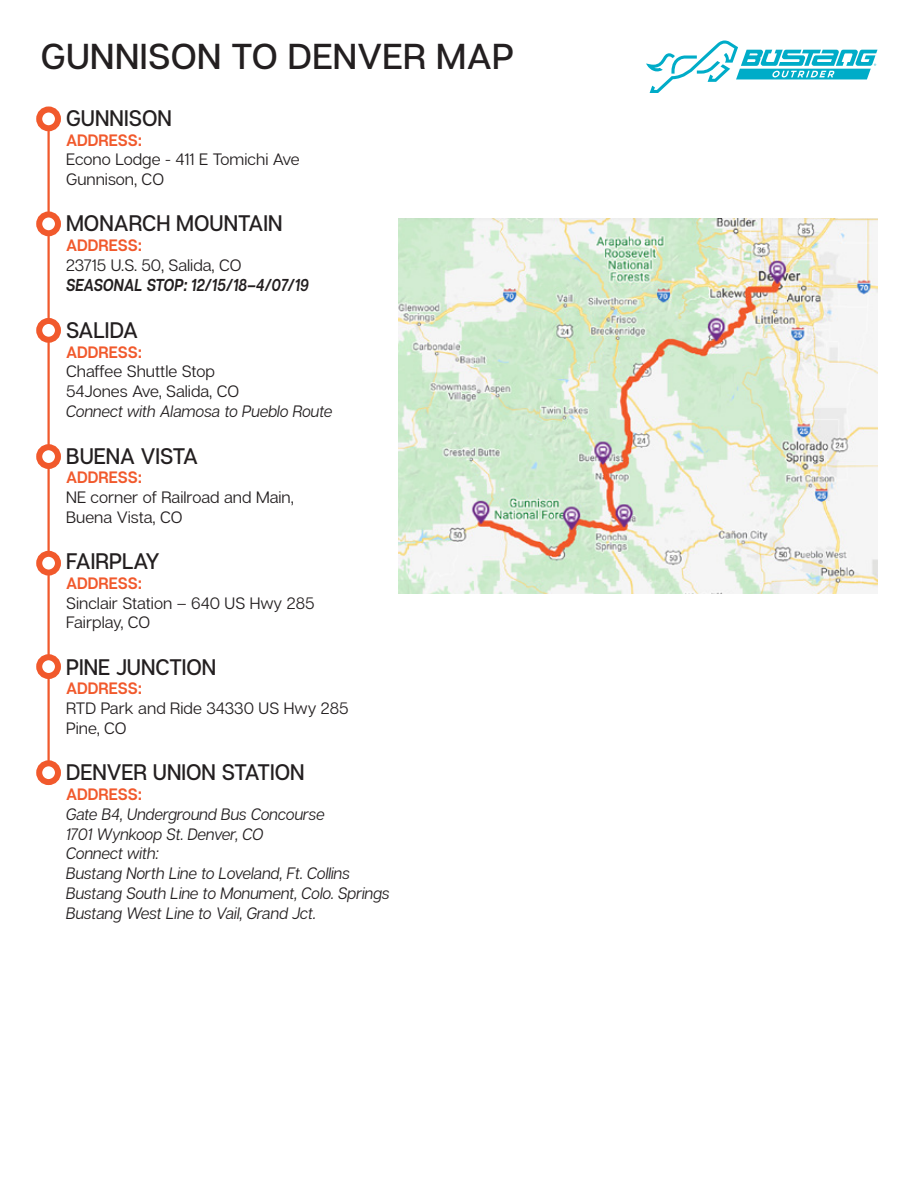
<style>
.page{position:relative;width:918px;height:1188px;background:#fff}
.page>*{position:absolute;margin:0;border:0;box-sizing:border-box;transform-origin:0 0}
.t1{font:500 36px "Articulat CF";letter-spacing:.01em;color:#231f20}
.Location_Heading{font:500 22.5px "Articulat CF";color:#231f20;scale:.95 1}
.Disclaimer_Text{font:italic 600 17.25px "Articulat CF";color:#231f20;scale:.85 1}
.Address_Line{font:16.5px/19.2px "Articulat CF";color:#231f20}
.Connects_Copy{font:italic 16.5px/19.8px "Articulat CF";color:#231f20;scale:.95 1}
.Address_Heading{font:600 16.5px "Articulat CF";color:#f1592c;scale:.95 1}
</style>
<div class="page">
<img style="left:399px;top:218px;width:479px;height:376px">
<svg style="left:646px;top:40px;width:231px;height:53px"></svg>
<hr style="left:47px;top:118px;width:3px;height:655px;background:#f1592c">
<div style="left:39px;top:110px;width:19px;height:18px;background:#fff;border-radius:50%"></div>
<div style="left:36px;top:107px;width:25px;height:24px;border:6px solid #f1592c;border-radius:50%"></div>
<div style="left:39px;top:214px;width:19px;height:19px;background:#fff;border-radius:50%"></div>
<div style="left:36px;top:211px;width:25px;height:25px;border:6px solid #f1592c;border-radius:50%"></div>
<div style="left:39px;top:321px;width:19px;height:19px;background:#fff;border-radius:50%"></div>
<div style="left:36px;top:318px;width:25px;height:25px;border:6px solid #f1592c;border-radius:50%"></div>
<div style="left:39px;top:447px;width:19px;height:19px;background:#fff;border-radius:50%"></div>
<div style="left:36px;top:444px;width:25px;height:25px;border:6px solid #f1592c;border-radius:50%"></div>
<div style="left:39px;top:554px;width:19px;height:19px;background:#fff;border-radius:50%"></div>
<div style="left:36px;top:551px;width:25px;height:25px;border:6px solid #f1592c;border-radius:50%"></div>
<div style="left:39px;top:657px;width:19px;height:19px;background:#fff;border-radius:50%"></div>
<div style="left:36px;top:654px;width:25px;height:25px;border:6px solid #f1592c;border-radius:50%"></div>
<div style="left:39px;top:763px;width:19px;height:19px;background:#fff;border-radius:50%"></div>
<div style="left:36px;top:760px;width:25px;height:25px;border:6px solid #f1592c;border-radius:50%"></div>
<p class="t1" style="left:41px;top:35px;width:475px">GUNNISON TO DENVER MAP</p>
<p class="Location_Heading" style="left:66px;top:105px;width:113px">GUNNISON</p>
<p class="Address_Heading" style="left:66px;top:130px;width:82px">ADDRESS:</p>
<p class="Address_Line" style="left:66px;top:150px;width:235px">Econo Lodge - 411 E Tomichi Ave<br>Gunnison, CO</p>
<p class="Location_Heading" style="left:66px;top:210px;width:229px">MONARCH MOUNTAIN</p>
<p class="Address_Heading" style="left:66px;top:235px;width:82px">ADDRESS:</p>
<p class="Address_Line" style="left:66px;top:256px;width:177px">23715 U.S. 50, Salida, CO</p>
<p class="Disclaimer_Text" style="left:66px;top:275px;width:287px">SEASONAL STOP: 12/15/18–4/07/19</p>
<p class="Location_Heading" style="left:66px;top:317px;width:77px">SALIDA</p>
<p class="Address_Heading" style="left:66px;top:342px;width:82px">ADDRESS:</p>
<p class="Address_Line" style="left:66px;top:362px;width:150px">Chaffee Shuttle Stop</p>
<p class="Address_Line" style="left:66px;top:382px;width:175px">54Jones Ave, Salida, CO</p>
<p class="Connects_Copy" style="left:66px;top:402px;width:282px">Connect with Alamosa to Pueblo Route</p>
<p class="Location_Heading" style="left:66px;top:442px;width:141px">BUENA VISTA</p>
<p class="Address_Heading" style="left:66px;top:468px;width:82px">ADDRESS:</p>
<p class="Address_Line" style="left:66px;top:488px;width:229px">NE corner of Railroad and Main,</p>
<p class="Address_Line" style="left:66px;top:508px;width:118px">Buena Vista, CO</p>
<p class="Location_Heading" style="left:66px;top:548px;width:100px">FAIRPLAY</p>
<p class="Address_Heading" style="left:66px;top:573px;width:82px">ADDRESS:</p>
<p class="Address_Line" style="left:66px;top:594px;width:250px">Sinclair Station – 640 US Hwy 285<br>Fairplay, CO</p>
<p class="Location_Heading" style="left:66px;top:653px;width:160px">PINE JUNCTION</p>
<p class="Address_Heading" style="left:66px;top:679px;width:82px">ADDRESS:</p>
<p class="Address_Line" style="left:66px;top:699px;width:284px">RTD Park and Ride 34330 US Hwy 285</p>
<p class="Address_Line" style="left:66px;top:719px;width:62px">Pine, CO</p>
<p class="Location_Heading" style="left:66px;top:759px;width:253px">DENVER UNION STATION</p>
<p class="Address_Heading" style="left:66px;top:784px;width:82px">ADDRESS:</p>
<p class="Connects_Copy" style="left:66px;top:805px;width:274px">Gate B4, Underground Bus Concourse<br>1701 Wynkoop St. Denver, CO<br>Connect with:</p>
<p class="Connects_Copy" style="left:66px;top:864px;width:342px">Bustang North Line to Loveland, Ft. Collins<br>Bustang South Line to Monument, Colo. Springs<br>Bustang West Line to Vail, Grand Jct.</p>
</div>
